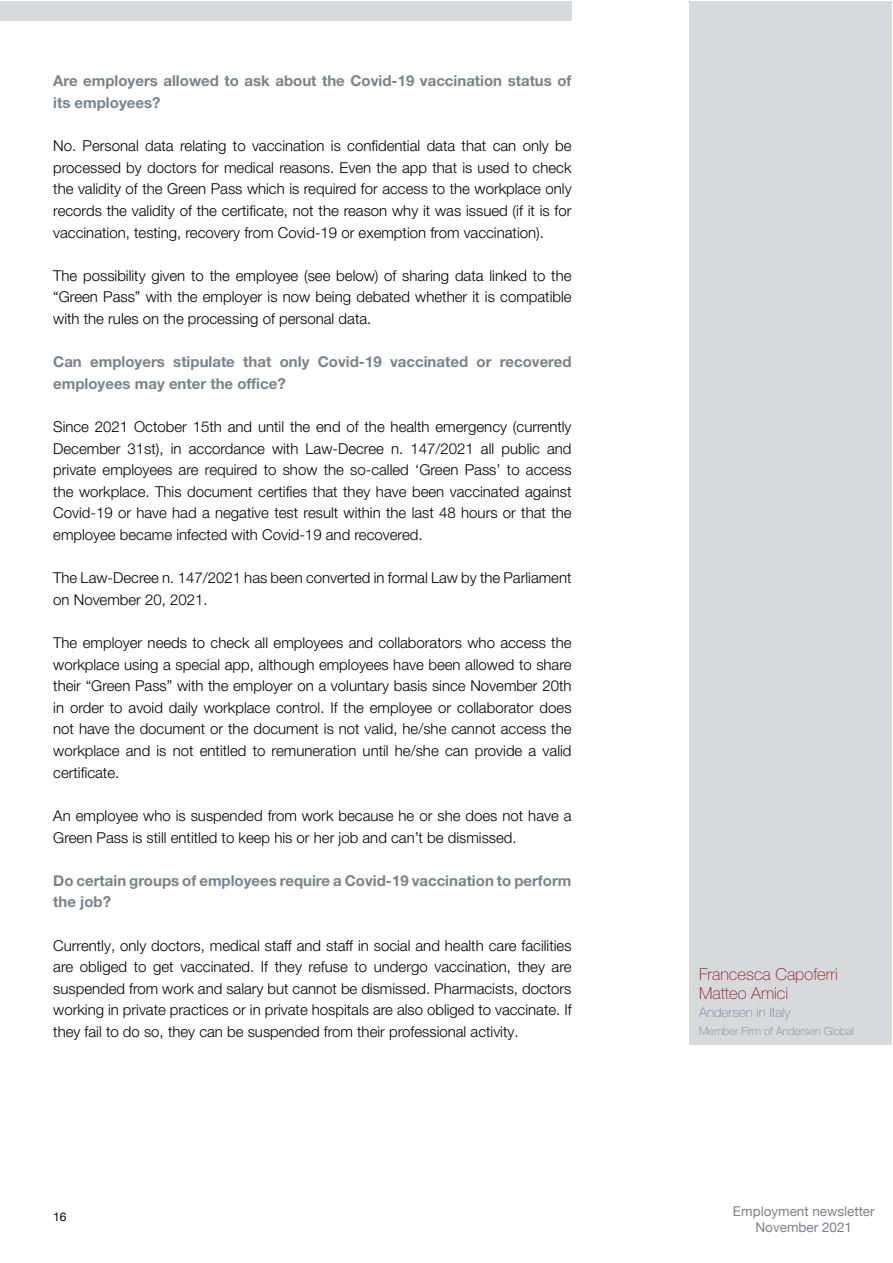
<style>
.page{position:relative;width:893px;height:1263px;background:#fff}
.page>*{position:absolute;margin:0;border:0;box-sizing:border-box;transform-origin:0 0}
.t1{font:100 16.5px "Helvetica Neue LT Pro";color:#8d181b}
.body{font:300 15px/21.6px "Helvetica Neue LT Pro";color:#000;text-align:justify}
.questions{font:700 15px/21.6px "Helvetica Neue LT Pro";color:#76848f}
.t2{font:13.5px/16.2px "Helvetica Neue";color:#76848f;text-align:center}
.t3{font:100 13.5px "Helvetica Neue LT Pro";color:#76848f}
.t4{font:12px "Helvetica Neue";color:#000}
.t5{font:100 11.25px "Helvetica Neue LT Pro";color:#76848f}
</style>
<div class="page">
<div style="left:0;top:1px;width:572px;height:19px;background:#d6dadd"></div>
<div style="left:689px;top:1px;width:203px;height:1044px;background:#d6dadd"></div>
<p class="questions" style="left:53px;top:70px;width:520px">Are employers allowed to ask about the Covid-19 vaccination status of its employees?</p>
<p class="body" style="left:53px;top:135px;width:520px">No. Personal data relating to vaccination is confidential data that can only be processed by doctors for medical reasons. Even the app that is used to check the validity of the Green Pass which is required for access to the workplace only records the validity of the certificate, not the reason why it was issued (if it is for vaccination, testing, recovery from Covid-19 or exemption from vaccination).</p>
<p class="body" style="left:53px;top:264px;width:520px">The possibility given to the employee (see below) of sharing data linked to the “Green Pass” with the employer is now being debated whether it is compatible with the rules on the processing of personal data.</p>
<p class="questions" style="left:53px;top:351px;width:520px">Can employers stipulate that only Covid-19 vaccinated or recovered employees may enter the office?</p>
<p class="body" style="left:53px;top:416px;width:520px">Since 2021 October 15th and until the end of the health emergency (currently December 31st), in accordance with Law-Decree n. 147/2021 all public and private employees are required to show the so-called ‘Green Pass’ to access the workplace. This document certifies that they have been vaccinated against Covid-19 or have had a negative test result within the last 48 hours or that the employee became infected with Covid-19 and recovered.</p>
<p class="body" style="left:53px;top:567px;width:520px">The Law-Decree n. 147/2021 has been converted in formal Law by the Parliament on November 20, 2021.</p>
<p class="body" style="left:53px;top:632px;width:520px">The employer needs to check all employees and collaborators who access the workplace using a special app, although employees have been allowed to share their “Green Pass” with the employer on a voluntary basis since November 20th in order to avoid daily workplace control. If the employee or collaborator does not have the document or the document is not valid, he/she cannot access the workplace and is not entitled to remuneration until he/she can provide a valid certificate.</p>
<p class="body" style="left:53px;top:804px;width:520px">An employee who is suspended from work because he or she does not have a<br>Green Pass is still entitled to keep his or her job and can’t be dismissed.</p>
<p class="questions" style="left:53px;top:869px;width:520px">Do certain groups of employees require a Covid-19 vaccination to perform the job?</p>
<p class="body" style="left:53px;top:934px;width:520px">Currently, only doctors, medical staff and staff in social and health care facilities are obliged to get vaccinated. If they refuse to undergo vaccination, they are suspended from work and salary but cannot be dismissed. Pharmacists, doctors working in private practices or in private hospitals are also obliged to vaccinate. If they fail to do so, they can be suspended from their professional activity.</p>
<p class="t1" style="left:699px;top:964px;width:140px">Francesca Capoferri</p>
<p class="t1" style="left:699px;top:984px;width:91px">Matteo Amici</p>
<p class="t3" style="left:699px;top:1005px;width:93px">Andersen in Italy</p>
<p class="t5" style="left:699px;top:1025px;width:156px">Member Firm of Andersen Global</p>
<p class="t4" style="left:53px;top:1208px;width:15px">16</p>
<p class="t2" style="left:733px;top:1203px;width:143px">Employment newsletter<br>November 2021</p>
</div>
